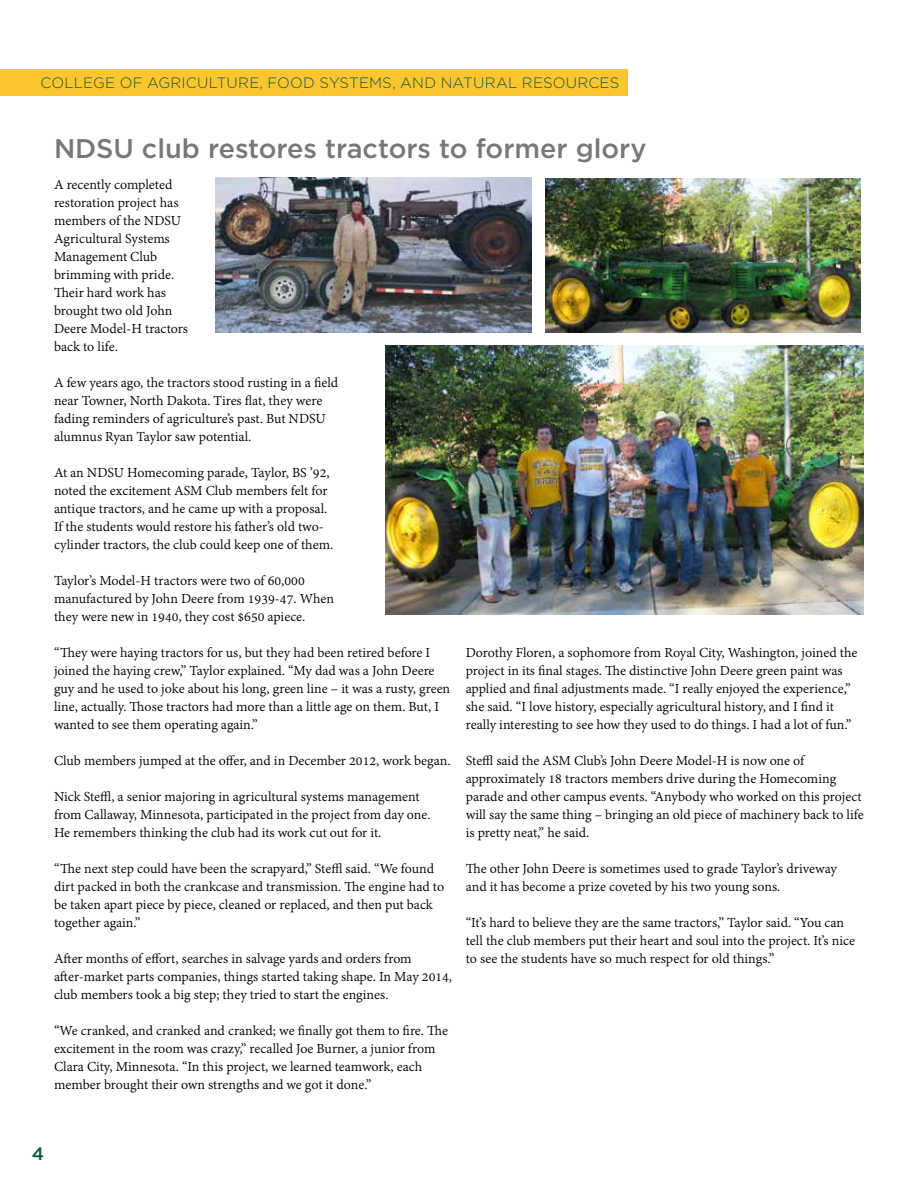
<style>
.page{position:relative;width:918px;height:1188px;background:#fff}
.page>*{position:absolute;margin:0;border:0;box-sizing:border-box;transform-origin:0 0}
.t1{font:500 27px "Gotham";color:#77787b}
.t2{font:500 18px "Gotham";color:#0f5640}
.t3{font:15px/18px "Adobe Devanagari";color:#000}
.t4{font:300 15px "Gotham";letter-spacing:.01em;color:#0f5640}
</style>
<div class="page">
<img style="left:215px;top:178px;width:316px;height:155px">
<img style="left:546px;top:178px;width:315px;height:155px">
<img style="left:385px;top:346px;width:479px;height:268px">
<div style="left:0;top:69px;width:628px;height:27px;background:#ffc52f"></div>
<p class="t4" style="left:40px;top:74px;width:580px">COLLEGE OF AGRICULTURE, FOOD SYSTEMS, AND NATURAL RESOURCES</p>
<h1 class="t1" style="left:54px;top:133px;width:594px">NDSU club restores tractors to former glory</h1>
<p class="t3" style="left:54px;top:177px;width:136px">A recently completed restoration project has members of the NDSU<br>Agricultural Systems<br>Management Club brimming with pride.<br>Their hard work has brought two old John<br>Deere Model-H tractors back to life.</p>
<p class="t3" style="left:54px;top:375px;width:286px">A few years ago, the tractors stood rusting in a field near Towner, North Dakota. Tires flat, they were fading reminders of agriculture’s past. But NDSU alumnus Ryan Taylor saw potential.</p>
<p class="t3" style="left:54px;top:465px;width:281px">At an NDSU Homecoming parade, Taylor, BS ’92, noted the excitement ASM Club members felt for antique tractors, and he came up with a proposal.<br>If the students would restore his father’s old two&shy;cylinder tractors, the club could keep one of them.</p>
<p class="t3" style="left:54px;top:573px;width:282px">Taylor’s Model-H tractors were two of 60,000 manufactured by John Deere from 1939-47. When they were new in 1940, they cost $650 apiece.</p>
<p class="t3" style="left:54px;top:645px;width:398px">“They were haying tractors for us, but they had been retired before I joined the haying crew,” Taylor explained. “My dad was a John Deere guy and he used to joke about his long, green line – it was a rusty, green line, actually. Those tractors had more than a little age on them. But, I wanted to see them operating again.”</p>
<p class="t3" style="left:54px;top:753px;width:398px">Club members jumped at the offer, and in December 2012, work began.</p>
<p class="t3" style="left:54px;top:789px;width:378px">Nick Steffl, a senior majoring in agricultural systems management from Callaway, Minnesota, participated in the project from day one.<br>He remembers thinking the club had its work cut out for it.</p>
<p class="t3" style="left:54px;top:861px;width:392px">“The next step could have been the scrapyard,” Steffl said. “We found dirt packed in both the crankcase and transmission. The engine had to be taken apart piece by piece, cleaned or replaced, and then put back together again.”</p>
<p class="t3" style="left:54px;top:951px;width:400px">After months of effort, searches in salvage yards and orders from after-market parts companies, things started taking shape. In May 2014, club members took a big step; they tried to start the engines.</p>
<p class="t3" style="left:54px;top:1023px;width:396px">“We cranked, and cranked and cranked; we finally got them to fire. The excitement in the room was crazy,” recalled Joe Burner, a junior from Clara City, Minnesota. “In this project, we learned teamwork, each member brought their own strengths and we got it done.”</p>
<p class="t3" style="left:466px;top:645px;width:393px">Dorothy Floren, a sophomore from Royal City, Washington, joined the project in its final stages. The distinctive John Deere green paint was applied and final adjustments made. “I really enjoyed the experience,” she said. “I love history, especially agricultural history, and I find it really interesting to see how they used to do things. I had a lot of fun.”</p>
<p class="t3" style="left:466px;top:753px;width:399px">Steffl said the ASM Club’s John Deere Model-H is now one of approximately 18 tractors members drive during the Homecoming parade and other campus events. “Anybody who worked on this project will say the same thing – bringing an old piece of machinery back to life is pretty neat,” he said.</p>
<p class="t3" style="left:466px;top:861px;width:373px">The other John Deere is sometimes used to grade Taylor’s driveway and it has become a prize coveted by his two young sons.</p>
<p class="t3" style="left:466px;top:915px;width:391px">“It’s hard to believe they are the same tractors,” Taylor said. “You can tell the club members put their heart and soul into the project. It’s nice to see the students have so much respect for old things.”</p>
<p class="t2" style="left:32px;top:1143px;width:14px">4</p>
</div>
